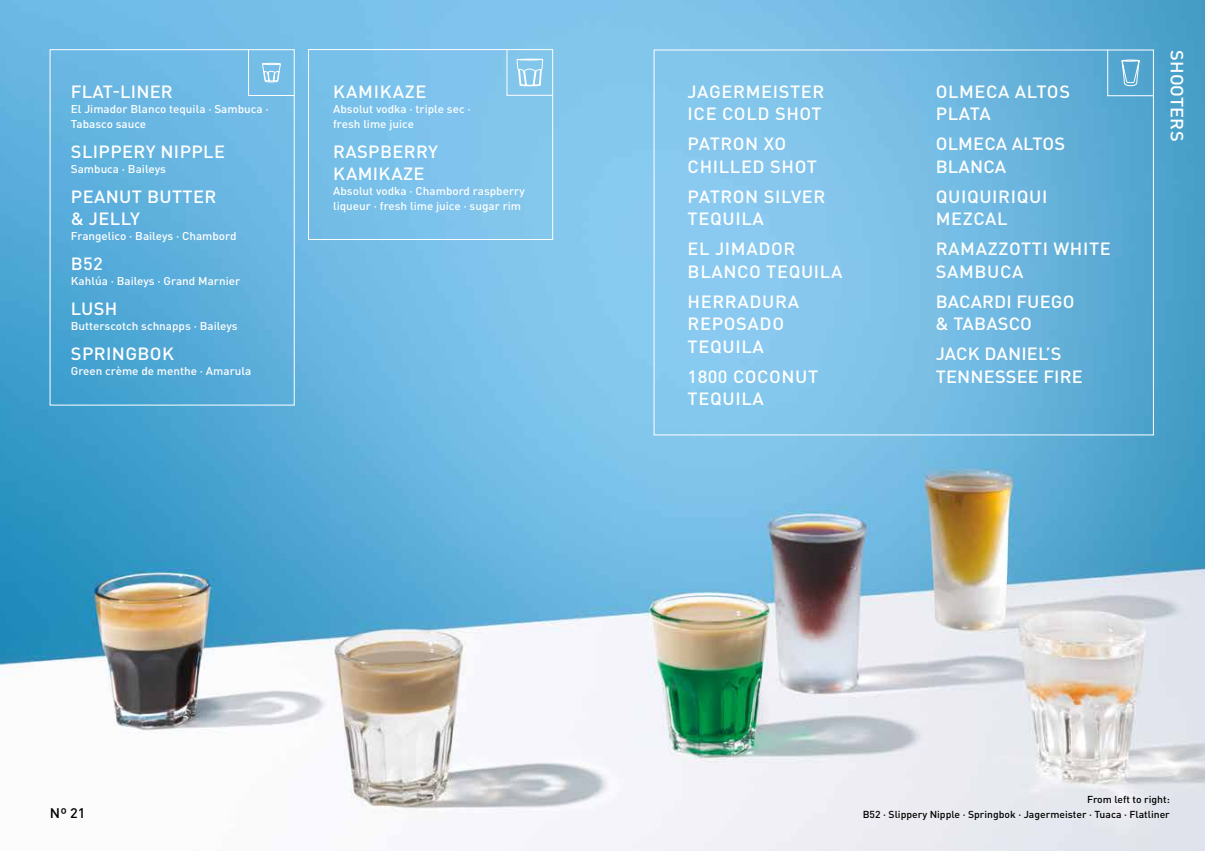
<style>
.page{position:relative;width:1205px;height:851px;background:#fff}
.page>*{position:absolute;margin:0;border:0;box-sizing:border-box;transform-origin:0 0}
.t1{font:500 17.5px/22.5px "DIN Pro";letter-spacing:.025em;color:#fff;scale:1.04 1}
.t2{font:500 13.75px "DIN Pro";color:#000;scale:1.04 1}
.t3{font:500 11.25px/15px "DIN Pro";color:#fff;scale:1.04 1}
.t4{font:500 10px/15px "DIN Pro";color:#000;text-align:right;scale:1.04 1}
</style>
<div class="page">
<img style="left:0;top:0;width:1205px;height:850px">
<div style="left:308px;top:49px;width:245px;height:191px;border:1px solid #fff"></div>
<svg style="left:506px;top:49px;width:47px;height:47px;background:#98d0ee"></svg>
<svg style="left:248px;top:49px;width:47px;height:47px;background:#88c6e9"></svg>
<svg style="left:1107px;top:49px;width:47px;height:47px;background:#69b1d5"></svg>
<p class="t1" style="left:71px;top:78px;width:99px">FLAT-LINER</p>
<p class="t3" style="left:71px;top:100px;width:192px">El Jimador Blanco tequila · Sambuca ·<br>Tabasco sauce</p>
<p class="t1" style="left:71px;top:138px;width:150px">SLIPPERY NIPPLE</p>
<p class="t3" style="left:71px;top:160px;width:93px">Sambuca · Baileys</p>
<p class="t1" style="left:71px;top:183px;width:141px">PEANUT BUTTER &amp; JELLY</p>
<p class="t3" style="left:71px;top:227px;width:161px">Frangelico · Baileys · Chambord</p>
<p class="t1" style="left:71px;top:251px;width:32px">B52</p>
<p class="t3" style="left:71px;top:272px;width:164px">Kahlúa · Baileys · Grand Marnier</p>
<p class="t1" style="left:71px;top:296px;width:46px">LUSH</p>
<p class="t3" style="left:71px;top:317px;width:162px">Butterscotch schnapps · Baileys</p>
<p class="t1" style="left:71px;top:341px;width:101px">SPRINGBOK</p>
<p class="t3" style="left:71px;top:362px;width:175px">Green crème de menthe · Amarula</p>
<p class="t1" style="left:333px;top:78px;width:91px">KAMIKAZE</p>
<p class="t3" style="left:333px;top:100px;width:134px">Absolut vodka · triple sec · fresh lime juice</p>
<p class="t1" style="left:333px;top:138px;width:102px">RASPBERRY<br>KAMIKAZE</p>
<p class="t3" style="left:333px;top:182px;width:186px">Absolut vodka · Chambord raspberry liqueur · fresh lime juice · sugar rim</p>
<p class="t2" style="left:50px;top:802px;width:36px">Nº 21</p>
<p class="t1" style="left:687px;top:78px;width:133px">JAGERMEISTER<br>ICE COLD SHOT</p>
<p class="t1" style="left:687px;top:131px;width:126px">PATRON XO<br>CHILLED SHOT</p>
<p class="t1" style="left:687px;top:183px;width:134px">PATRON SILVER<br>TEQUILA</p>
<p class="t1" style="left:687px;top:236px;width:150px">EL JIMADOR<br>BLANCO TEQUILA</p>
<p class="t1" style="left:687px;top:288px;width:109px">HERRADURA<br>REPOSADO<br>TEQUILA</p>
<p class="t1" style="left:687px;top:363px;width:127px">1800 COCONUT<br>TEQUILA</p>
<p class="t1" style="left:936px;top:78px;width:131px">OLMECA ALTOS<br>PLATA</p>
<p class="t1" style="left:936px;top:131px;width:126px">OLMECA ALTOS<br>BLANCA</p>
<p class="t1" style="left:936px;top:183px;width:109px">QUIQUIRIQUI<br>MEZCAL</p>
<p class="t1" style="left:936px;top:236px;width:170px">RAMAZZOTTI WHITE<br>SAMBUCA</p>
<p class="t1" style="left:935px;top:288px;width:135px">BACARDI FUEGO &amp; TABASCO</p>
<p class="t1" style="left:936px;top:341px;width:143px">JACK DANIEL’S<br>TENNESSEE FIRE</p>
<p class="t1" style="left:1190px;top:50px;width:89px;rotate:90deg">SHOOTERS</p>
<p class="t4" style="left:863px;top:790px;width:297px">From left to right:<br>B52 · Slippery Nipple · Springbok · Jagermeister · Tuaca · Flatliner</p>
</div>
